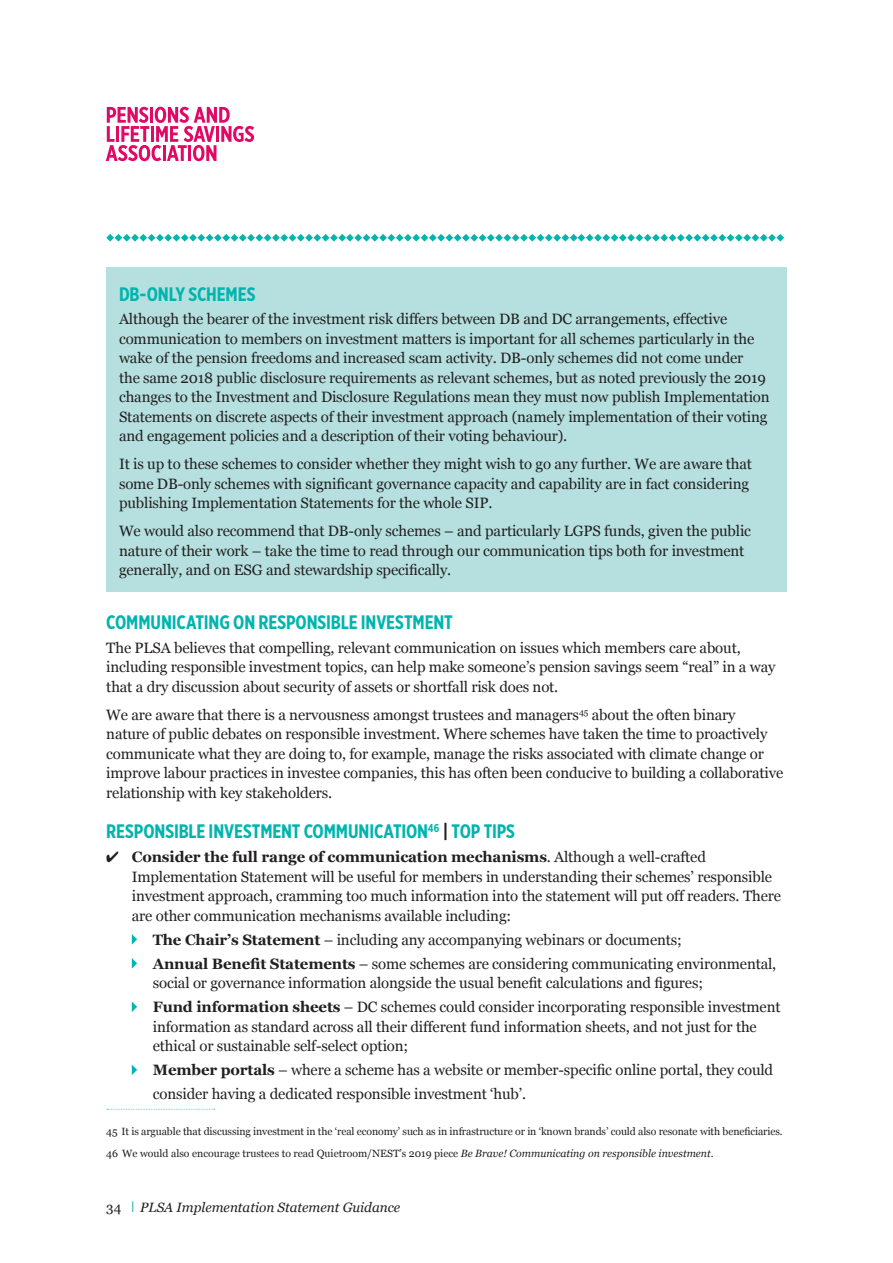
<style>
.page{position:relative;width:893px;height:1263px;background:#fff}
.page>*{position:absolute;margin:0;border:0;box-sizing:border-box;transform-origin:0 0}
.t1{font:700 19.5px "Gotham X Narrow";letter-spacing:-.005em;color:#00b5ae}
.t2{font:15px/19.5px "Georgia";letter-spacing:-.01em;color:#231f20}
.t3{font:italic 13.5px "Georgia";color:#231f20}
.t4{font:13.5px "Georgia";color:#231f20}
.t5{font:10.5px "Georgia";letter-spacing:-.01em;color:#231f20}
.s1{color:#231f20}
.s2{font-weight:700}
.s3{font-style:italic}
</style>
<div class="page">
<div style="left:106px;top:268px;width:681px;height:324px;background:#b5e0df"></div>
<svg style="left:132px;top:934px;width:5px;height:11px"></svg>
<svg style="left:132px;top:958px;width:5px;height:11px"></svg>
<svg style="left:132px;top:1002px;width:5px;height:10px"></svg>
<svg style="left:132px;top:1065px;width:5px;height:10px"></svg>
<svg style="left:107px;top:1109px;width:108px;height:1px"></svg>
<svg style="left:106px;top:107px;width:148px;height:54px"></svg>
<svg style="left:106px;top:234px;width:678px;height:8px"></svg>
<p class="t1" style="left:119px;top:282px;width:138px">DB-ONLY SCHEMES</p>
<p class="t2" style="left:119px;top:309px;width:652px">Although the bearer of the investment risk differs between DB and DC arrangements, effective communication to members on investment matters is important for all schemes particularly in the wake of the pension freedoms and increased scam activity. DB-only schemes did not come under<br>the same 2018 public disclosure requirements as relevant schemes, but as noted previously the 2019 changes to the Investment and Disclosure Regulations mean they must now publish Implementation Statements on discrete aspects of their investment approach (namely implementation of their voting and engagement policies and a description of their voting behaviour).</p>
<p class="t2" style="left:119px;top:454px;width:634px">It is up to these schemes to consider whether they might wish to go any further. We are aware that some DB-only schemes with significant governance capacity and capability are in fact considering publishing Implementation Statements for the whole SIP.</p>
<p class="t2" style="left:119px;top:521px;width:633px">We would also recommend that DB-only schemes – and particularly LGPS funds, given the public nature of their work – take the time to read through our communication tips both for investment generally, and on ESG and stewardship specifically.</p>
<p class="t1" style="left:106px;top:610px;width:348px">COMMUNICATING ON RESPONSIBLE INVESTMENT</p>
<p class="t2" style="left:106px;top:638px;width:671px">The PLSA believes that compelling, relevant communication on issues which members care about, including responsible investment topics, can help make someone’s pension savings seem “real” in a way that a dry discussion about security of assets or shortfall risk does not.</p>
<p class="t2" style="left:106px;top:705px;width:679px">We are aware that there is a nervousness amongst trustees and managers<sup>45</sup> about the often binary<br>nature of public debates on responsible investment. Where schemes have taken the time to proactively communicate what they are doing to, for example, manage the risks associated with climate change or improve labour practices in investee companies, this has often been conducive to building a collaborative relationship with key stakeholders.</p>
<p class="t1" style="left:106px;top:819px;width:410px">RESPONSIBLE INVESTMENT COMMUNICATION<sup>46</sup> <span class="s1">|</span> TOP TIPS</p>
<p class="t2" style="left:132px;top:847px;width:651px;text-indent:-26px">✔ <span class="s2">Consider the full range of communication mechanisms</span>. Although a well-crafted Implementation Statement will be useful for members in understanding their schemes’ responsible investment approach, cramming too much information into the statement will put off readers. There are other communication mechanisms available including:</p>
<p class="t2" style="left:153px;top:930px;width:531px"><span class="s2">The Chair’s Statement</span> – including any accompanying webinars or documents;</p>
<p class="t2" style="left:153px;top:954px;width:625px"><span class="s2">Annual Benefit Statements</span> – some schemes are considering communicating environmental, social or governance information alongside the usual benefit calculations and figures;</p>
<p class="t2" style="left:153px;top:997px;width:629px"><span class="s2">Fund information sheets</span> – DC schemes could consider incorporating responsible investment information as standard across all their different fund information sheets, and not just for the ethical or sustainable self-select option;</p>
<p class="t2" style="left:153px;top:1058px;width:622px;line-height:24px"><span class="s2">Member portals</span> – where a scheme has a website or member-specific online portal, they could consider having a dedicated responsible investment ‘hub’.</p>
<p class="t5" style="left:106px;top:1125px;width:678px">45 It is arguable that discussing investment in the ‘real economy’ such as in infrastructure or in ‘known brands’ could also resonate with beneficiaries.</p>
<p class="t5" style="left:106px;top:1147px;width:609px">46 We would also encourage trustees to read Quietroom/NEST’s 2019 piece <span class="s3">Be Brave! Communicating on responsible investment</span>.</p>
<p class="t4" style="left:106px;top:1199px;width:17px">34</p>
<p class="t3" style="left:140px;top:1199px;width:261px">PLSA Implementation Statement Guidance</p>
</div>
